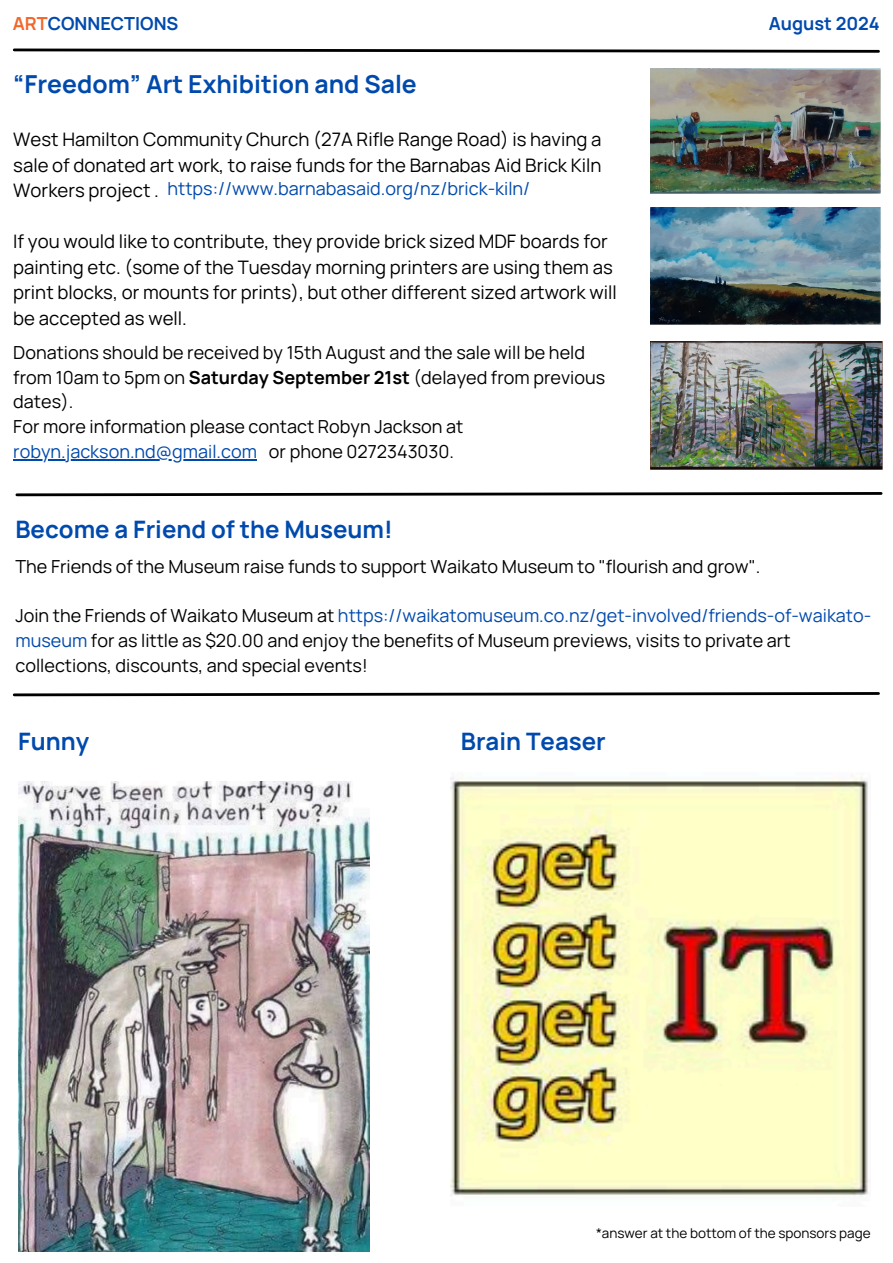
<style>
.page{position:relative;width:893px;height:1263px;background:#fff}
.page>*{position:absolute;margin:0;border:0;box-sizing:border-box;transform-origin:0 0}
.t1{font:700 24.75px "Manrope";color:#004aad}
.t2{font:700 24px "Manrope";color:#004aad}
.t3{font:18.6px/25.5px "Manrope";color:#000;text-align:justify}
.t4{font:18px/24.8px "Manrope";color:#000}
.t5{font:18px "Manrope";color:#004aad}
.t6{font:700 18px "Manrope";color:#004aad}
.t7{font:13.5px "Manrope";color:#000}
.s1{color:#f3662a}
.s2{font-weight:700}
.s3{color:#004aad}
</style>
<div class="page">
<svg style="left:13px;top:48px;width:867px;height:5px"></svg>
<svg style="left:15px;top:492px;width:868px;height:5px"></svg>
<img style="left:650px;top:341px;width:232px;height:128px">
<img style="left:650px;top:208px;width:230px;height:117px">
<img style="left:650px;top:69px;width:230px;height:124px">
<svg style="left:12px;top:692px;width:868px;height:5px"></svg>
<img style="left:450px;top:776px;width:419px;height:421px">
<img style="left:18px;top:782px;width:351px;height:470px">
<hr style="left:13px;top:459px;width:244px;height:2px;background:#004aad">
<h4 class="t6" style="left:13px;top:11px;width:167px"><span class="s1">ART</span>CONNECTIONS</h4>
<h4 class="t6" style="left:769px;top:11px;width:113px">August 2024</h4>
<h4 class="t1" style="left:13px;top:66px;width:405px">“Freedom” Art Exhibition and Sale</h4>
<p class="t3" style="left:13px;top:126px;width:590px">West Hamilton Community Church (27A Rifle Range Road) is having a sale of donated art work, to raise funds for the Barnabas Aid Brick Kiln Workers project .</p>
<p class="t3" style="left:13px;top:228px;width:605px;text-align:left">If you would like to contribute, they provide brick sized MDF boards for painting etc. (some of the Tuesday morning printers are using them as print blocks, or mounts for prints), but other different sized artwork will be accepted as well.</p>
<p class="t5" style="left:167px;top:176px;width:364px">https://www.barnabasaid.org/nz/brick-kiln/</p>
<h4 class="t4" style="left:13px;top:340px;width:573px">Donations should be received by 15th August and the sale will be held</h4>
<h4 class="t4" style="left:13px;top:364px;width:593px">from 10am to 5pm on <span class="s2">Saturday September 21st</span> (delayed from previous</h4>
<h4 class="t4" style="left:13px;top:389px;width:62px">dates).</h4>
<h4 class="t4" style="left:13px;top:414px;width:451px">For more information please contact Robyn Jackson at</h4>
<h4 class="t4" style="left:269px;top:439px;width:187px">or phone 0272343030.</h4>
<h1 class="t5" style="left:13px;top:439px;width:245px">robyn.jackson.nd@gmail.com</h1>
<h4 class="t2" style="left:15px;top:512px;width:379px">Become a Friend of the Museum!</h4>
<h1 class="t4" style="left:15px;top:554px;width:746px">The Friends of the Museum raise funds to support Waikato Museum to "flourish and grow".</h1>
<h1 class="t4" style="left:15px;top:603px;width:857px">Join the Friends of Waikato Museum at <span class="s3">https://waikatomuseum.co.nz/get-involved/friends-of-waikato&shy;museum</span> for as little as $20.00 and enjoy the benefits of Museum previews, visits to private art collections, discounts, and special events!</h1>
<p class="t2" style="left:18px;top:724px;width:73px">Funny</p>
<p class="t2" style="left:461px;top:724px;width:146px">Brain Teaser</p>
<p class="t7" style="left:596px;top:1224px;width:276px">*answer at the bottom of the sponsors page</p>
</div>
